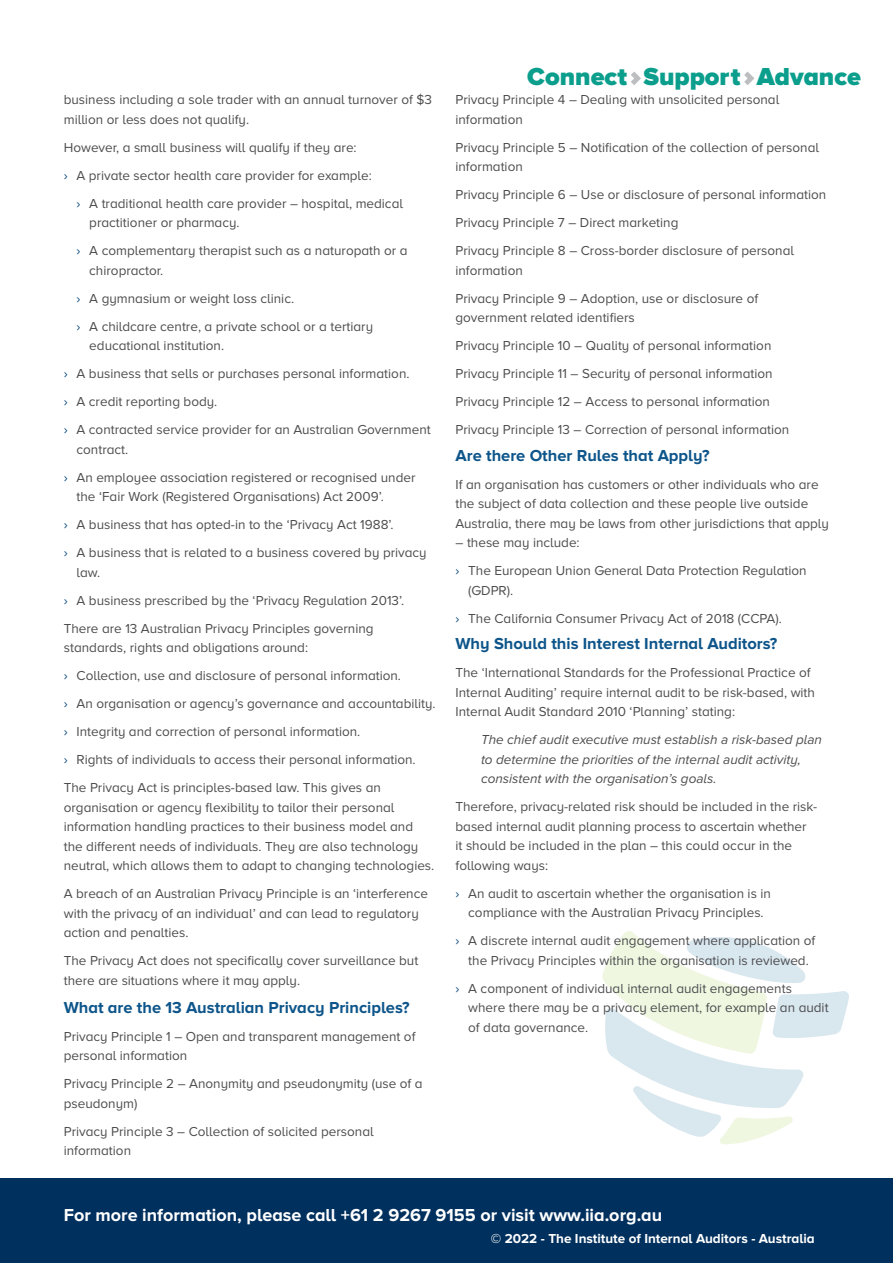
<style>
.page{position:relative;width:893px;height:1263px;background:#fff}
.page>*{position:absolute;margin:0;border:0;box-sizing:border-box;transform-origin:0 0}
.t1{font:900 25.5px "Proxima Nova A";color:#0b9e8c}
.t2{font:700 18px "Proxima Nova A";color:#fff}
.t3{font:700 16.5px "Proxima Nova A";color:#0d558a}
.t4{font:13.5px/28px "Proxima Nova A";color:#4d4d4f}
.t5{font:italic 13.5px/19.5px "Proxima Nova A";color:#4d4d4f}
.t6{font:700 13.5px "Proxima Nova A";color:#fff}
.s1{color:#00447c}
</style>
<div class="page">
<div style="left:0;top:1178px;width:893px;height:85px;background:#00305e"></div>
<svg style="left:631px;top:72px;width:10px;height:13px"></svg>
<svg style="left:744px;top:72px;width:10px;height:13px"></svg>
<svg style="left:602px;top:931px;width:247px;height:213px"></svg>
<p class="t4" style="left:64px;top:90px;width:370px;line-height:19.5px">business including a sole trader with an annual turnover of $3 million or less does not qualify.</p>
<p class="t4" style="left:64px;top:133px;width:294px">However, a small business will qualify if they are:</p>
<p class="t4" style="left:64px;top:161px;width:310px"><span class="s1">›</span> A private sector health care provider for example:</p>
<p class="t4" style="left:77px;top:189px;width:328px"><span class="s1">›</span> A traditional health care provider – hospital, medical</p>
<p class="t4" style="left:77px;top:209px;width:333px;text-indent:13px">practitioner or pharmacy.<br><span class="s1">›</span> A complementary therapist such as a naturopath or a</p>
<p class="t4" style="left:77px;top:256px;width:298px;text-indent:13px">chiropractor.<br><span class="s1">›</span> A gymnasium or weight loss clinic.<br><span class="s1">›</span> A childcare centre, a private school or a tertiary</p>
<p class="t4" style="left:64px;top:331px;width:368px;text-indent:26px">educational institution.<br><span class="s1">›</span> A business that sells or purchases personal information.<br><span class="s1">›</span> A credit reporting body.<br><span class="s1">›</span> A contracted service provider for an Australian Government</p>
<p class="t4" style="left:64px;top:435px;width:353px;text-indent:13px">contract.<br><span class="s1">›</span> An employee association registered or recognised under</p>
<p class="t4" style="left:64px;top:482px;width:364px;text-indent:13px">the ‘Fair Work (Registered Organisations) Act 2009’.<br><span class="s1">›</span> A business that has opted-in to the ‘Privacy Act 1988’.<br><span class="s1">›</span> A business that is related to a business covered by privacy</p>
<p class="t4" style="left:64px;top:558px;width:342px;text-indent:13px">law.<br><span class="s1">›</span> A business prescribed by the ‘Privacy Regulation 2013’.<br>There are 13 Australian Privacy Principles governing</p>
<p class="t4" style="left:64px;top:633px;width:373px">standards, rights and obligations around:<br><span class="s1">›</span> Collection, use and disclosure of personal information.<br><span class="s1">›</span> An organisation or agency’s governance and accountability. <span class="s1">›</span> Integrity and correction of personal information.<br><span class="s1">›</span> Rights of individuals to access their personal information.<br>The Privacy Act is principles-based law. This gives an</p>
<p class="t4" style="left:64px;top:797px;width:372px;line-height:19.5px">organisation or agency flexibility to tailor their personal information handling practices to their business model and the different needs of individuals. They are also technology neutral, which allows them to adapt to changing technologies.</p>
<p class="t4" style="left:64px;top:884px;width:366px;line-height:19.5px">A breach of an Australian Privacy Principle is an ‘interference with the privacy of an individual’ and can lead to regulatory action and penalties.</p>
<p class="t4" style="left:64px;top:951px;width:356px;line-height:19.5px">The Privacy Act does not specifically cover surveillance but there are situations where it may apply.</p>
<p class="t3" style="left:64px;top:998px;width:347px">What are the 13 Australian Privacy Principles?</p>
<p class="t4" style="left:64px;top:1026px;width:353px;line-height:19.5px">Privacy Principle 1 – Open and transparent management of personal information</p>
<p class="t4" style="left:64px;top:1074px;width:360px;line-height:19.5px">Privacy Principle 2 – Anonymity and pseudonymity (use of a pseudonym)</p>
<p class="t4" style="left:64px;top:1121px;width:311px;line-height:19.5px">Privacy Principle 3 – Collection of solicited personal information</p>
<h1 class="t1" style="left:527px;top:62px;width:335px">Connect Support Advance</h1>
<p class="t4" style="left:455px;top:90px;width:325px;line-height:19.5px">Privacy Principle 4 – Dealing with unsolicited personal information</p>
<p class="t4" style="left:455px;top:137px;width:365px;line-height:19.5px">Privacy Principle 5 – Notification of the collection of personal information</p>
<p class="t4" style="left:455px;top:180px;width:372px">Privacy Principle 6 – Use or disclosure of personal information<br>Privacy Principle 7 – Direct marketing<br>Privacy Principle 8 – Cross-border disclosure of personal</p>
<p class="t4" style="left:455px;top:256px;width:304px">information<br>Privacy Principle 9 – Adoption, use or disclosure of</p>
<p class="t4" style="left:455px;top:303px;width:335px">government related identifiers<br>Privacy Principle 10 – Quality of personal information Privacy Principle 11 – Security of personal information Privacy Principle 12 – Access to personal information Privacy Principle 13 – Correction of personal information</p>
<p class="t3" style="left:455px;top:446px;width:256px">Are there Other Rules that Apply?</p>
<p class="t4" style="left:455px;top:474px;width:375px;line-height:19.5px">If an organisation has customers or other individuals who are the subject of data collection and these people live outside<br>Australia, there may be laws from other jurisdictions that apply</p>
<p class="t4" style="left:455px;top:529px;width:353px">– these may include:<br><span class="s1">›</span> The European Union General Data Protection Regulation</p>
<p class="t4" style="left:455px;top:576px;width:328px;text-indent:13px">(GDPR).<br><span class="s1">›</span> The California Consumer Privacy Act of 2018 (CCPA).</p>
<p class="t3" style="left:455px;top:634px;width:323px">Why Should this Interest Internal Auditors?</p>
<p class="t4" style="left:455px;top:663px;width:361px;line-height:19.5px">The ‘International Standards for the Professional Practice of<br>Internal Auditing’ require internal audit to be risk-based, with<br>Internal Audit Standard 2010 ‘Planning’ stating:</p>
<p class="t5" style="left:481px;top:730px;width:343px">The chief audit executive must establish a risk-based plan to determine the priorities of the internal audit activity, consistent with the organisation’s goals.</p>
<p class="t4" style="left:455px;top:797px;width:363px;line-height:19.5px">Therefore, privacy-related risk should be included in the risk&shy;based internal audit planning process to ascertain whether<br>it should be included in the plan – this could occur in the following ways:</p>
<p class="t4" style="left:455px;top:883px;width:317px;line-height:19.5px;text-align:center"><span class="s1">›</span> An audit to ascertain whether the organisation is in compliance with the Australian Privacy Principles.</p>
<p class="t4" style="left:455px;top:931px;width:361px;line-height:19.5px;text-align:center"><span class="s1">›</span> A discrete internal audit engagement where application of the Privacy Principles within the organisation is reviewed.</p>
<p class="t4" style="left:468px;top:978px;width:362px;line-height:19.5px;text-indent:-13px"><span class="s1">›</span> A component of individual internal audit engagements where there may be a privacy element, for example an audit of data governance.</p>
<h2 class="t2" style="left:64px;top:1204px;width:600px">For more information, please call +61 2 9267 9155 or visit www.iia.org.au</h2>
<p class="t6" style="left:491px;top:1230px;width:326px">© 2022 - The Institute of Internal Auditors - Australia</p>
</div>
